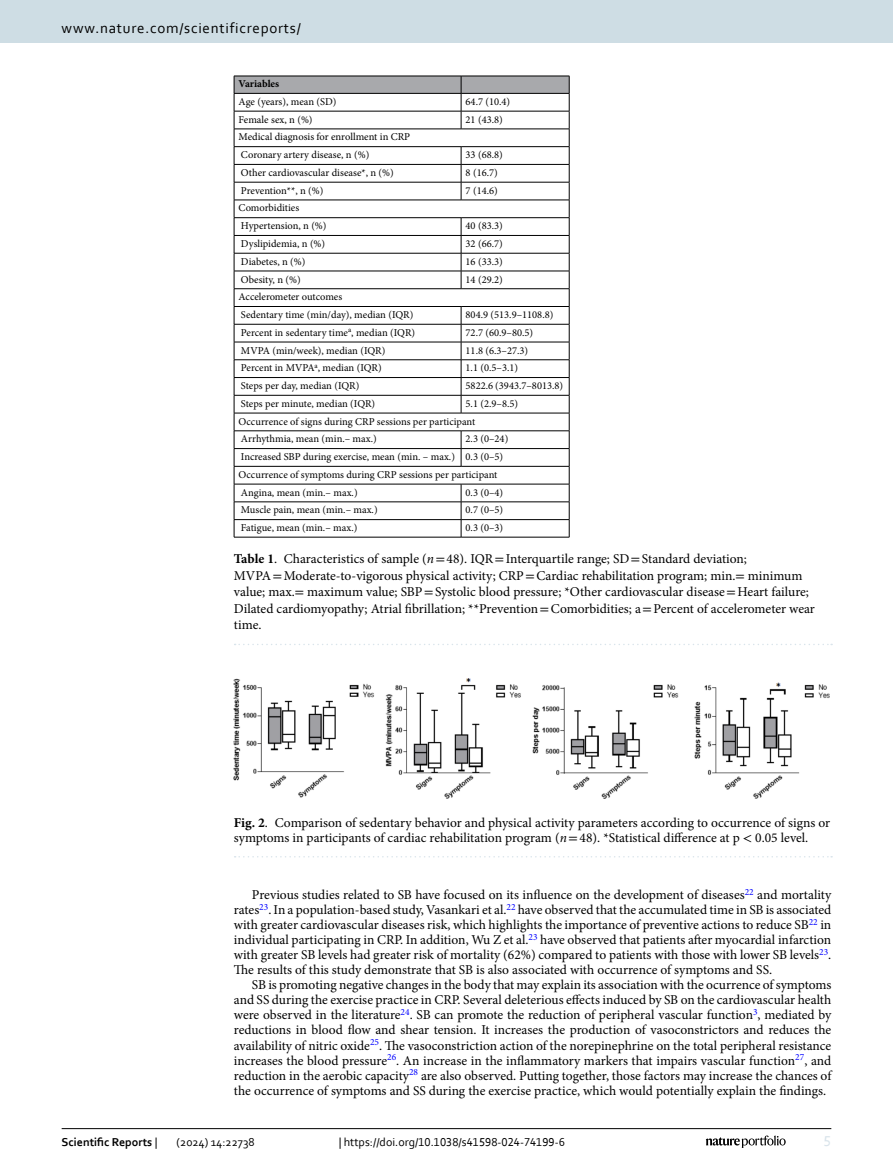
<style>
.page{position:relative;width:893px;height:1174px;background:#fff}
.page>*{position:absolute;margin:0;border:0;box-sizing:border-box;transform-origin:0 0}
.t1{font:15px "Corbel";letter-spacing:.05em;color:#000}
.t2{font:15px "Corbel";color:#d9e4eb}
.Body_Text_Indent{font:13.5px/15px "Minion Pro";color:#000;text-align:justify}
.Table_Caption{font:13.5px/16.5px "Minion Pro";color:#000}
.Figure_Caption{font:13.5px/15px "Minion Pro";color:#000}
.t3{font:12px "Corbel";color:#000}
.t4{font:700 12px "Corbel";color:#000}
.Table_Body{font:10.5px "Minion Pro";color:#000}
.Table_Head{font:700 10.5px "Minion Pro";color:#000}
.s1{font-weight:700}
.s2{font-style:italic}
.s3{font-family:"STIX"}
.s4{font-weight:400}
</style>
<div class="page">
<img style="left:234px;top:679px;width:595px;height:119px">
<svg style="left:235px;top:856px;width:597px;height:1px"></svg>
<svg style="left:234px;top:76px;width:336px;height:461px"></svg>
<hr style="left:461px;top:537px;width:108px;height:1px;background:#000">
<hr style="left:234px;top:537px;width:227px;height:1px;background:#000">
<svg style="left:235px;top:643px;width:597px;height:2px"></svg>
<hr style="left:62px;top:1128px;width:769px;height:1px;background:#000">
<svg style="left:706px;top:1135px;width:80px;height:12px"></svg>
<div style="left:0;top:0;width:893px;height:43px;background:#cedde4"></div>
<p class="t1" style="left:62px;top:18px;width:241px">www.nature.com/scientificreports/</p>
<p class="Table_Head" style="left:239px;top:77px;width:42px">Variables</p>
<p class="Table_Body" style="left:239px;top:95px;width:99px">Age (years), mean (SD)</p>
<p class="Table_Body" style="left:466px;top:95px;width:46px">64.7 (10.4)</p>
<p class="Table_Body" style="left:239px;top:112px;width:76px">Female sex, n (%)</p>
<p class="Table_Body" style="left:466px;top:112px;width:39px">21 (43.8)</p>
<p class="Table_Body" style="left:239px;top:130px;width:173px">Medical diagnosis for enrollment in CRP</p>
<p class="Table_Body" style="left:241px;top:148px;width:130px">Coronary artery disease, n (%)</p>
<p class="Table_Body" style="left:466px;top:148px;width:39px">33 (68.8)</p>
<p class="Table_Body" style="left:241px;top:166px;width:154px">Other cardiovascular disease*, n (%)</p>
<p class="Table_Body" style="left:466px;top:166px;width:34px">8 (16.7)</p>
<p class="Table_Body" style="left:241px;top:183px;width:84px">Prevention**, n (%)</p>
<p class="Table_Body" style="left:466px;top:183px;width:34px">7 (14.6)</p>
<p class="Table_Body" style="left:239px;top:201px;width:62px">Comorbidities</p>
<p class="Table_Body" style="left:241px;top:219px;width:87px">Hypertension, n (%)</p>
<p class="Table_Body" style="left:466px;top:219px;width:39px">40 (83.3)</p>
<p class="Table_Body" style="left:241px;top:237px;width:86px">Dyslipidemia, n (%)</p>
<p class="Table_Body" style="left:466px;top:237px;width:39px">32 (66.7)</p>
<p class="Table_Body" style="left:241px;top:254px;width:66px">Diabetes, n (%)</p>
<p class="Table_Body" style="left:466px;top:254px;width:39px">16 (33.3)</p>
<p class="Table_Body" style="left:241px;top:272px;width:61px">Obesity, n (%)</p>
<p class="Table_Body" style="left:466px;top:272px;width:39px">14 (29.2)</p>
<p class="Table_Body" style="left:239px;top:290px;width:105px">Accelerometer outcomes</p>
<p class="Table_Body" style="left:241px;top:308px;width:174px">Sedentary time (min/day), median (IQR)</p>
<p class="Table_Body" style="left:466px;top:308px;width:89px">804.9 (513.9–1108.8)</p>
<p class="Table_Body" style="left:241px;top:325px;width:176px">Percent in sedentary time<sup>a</sup>, median (IQR)</p>
<p class="Table_Body" style="left:466px;top:325px;width:69px">72.7 (60.9–80.5)</p>
<p class="Table_Body" style="left:241px;top:343px;width:146px">MVPA (min/week), median (IQR)</p>
<p class="Table_Body" style="left:466px;top:343px;width:64px">11.8 (6.3–27.3)</p>
<p class="Table_Body" style="left:241px;top:361px;width:142px">Percent in MVPA<sup>a</sup>, median (IQR)</p>
<p class="Table_Body" style="left:466px;top:361px;width:54px">1.1 (0.5–3.1)</p>
<p class="Table_Body" style="left:241px;top:379px;width:120px">Steps per day, median (IQR)</p>
<p class="Table_Body" style="left:466px;top:379px;width:99px">5822.6 (3943.7–8013.8)</p>
<p class="Table_Body" style="left:241px;top:396px;width:136px">Steps per minute, median (IQR)</p>
<p class="Table_Body" style="left:466px;top:396px;width:54px">5.1 (2.9–8.5)</p>
<p class="Table_Body" style="left:239px;top:414px;width:238px">Occurrence of signs during CRP sessions per participant</p>
<p class="Table_Body" style="left:241px;top:432px;width:137px">Arrhythmia, mean (min.– max.)</p>
<p class="Table_Body" style="left:466px;top:432px;width:44px">2.3 (0–24)</p>
<p class="Table_Body" style="left:241px;top:450px;width:215px">Increased SBP during exercise, mean (min. – max.)</p>
<p class="Table_Body" style="left:466px;top:450px;width:39px">0.3 (0–5)</p>
<p class="Table_Body" style="left:239px;top:467px;width:260px">Occurrence of symptoms during CRP sessions per participant</p>
<p class="Table_Body" style="left:241px;top:485px;width:118px">Angina, mean (min.– max.)</p>
<p class="Table_Body" style="left:466px;top:485px;width:39px">0.3 (0–4)</p>
<p class="Table_Body" style="left:241px;top:503px;width:138px">Muscle pain, mean (min.– max.)</p>
<p class="Table_Body" style="left:466px;top:503px;width:39px">0.7 (0–5)</p>
<p class="Table_Body" style="left:241px;top:520px;width:118px">Fatigue, mean (min.– max.)</p>
<p class="Table_Body" style="left:466px;top:520px;width:39px">0.3 (0–3)</p>
<p class="Table_Caption" style="left:234px;top:551px;width:583px"><span class="s1">Table 1</span>. Characteristics of sample (<span class="s2">n</span><span class="s3">=</span>48). IQR<span class="s3">=</span>Interquartile range; SD<span class="s3">=</span>Standard deviation; MVPA<span class="s3">=</span>Moderate-to-vigorous physical activity; CRP<span class="s3">=</span>Cardiac rehabilitation program; min.<span class="s3">=</span> minimum value; max.<span class="s3">=</span> maximum value; SBP<span class="s3">=</span>Systolic blood pressure; *Other cardiovascular disease<span class="s3">=</span>Heart failure; Dilated cardiomyopathy; Atrial fibrillation; **Prevention<span class="s3">=</span>Comorbidities; a<span class="s3">=</span>Percent of accelerometer wear time.</p>
<p class="Figure_Caption" style="left:234px;top:814px;width:598px"><span class="s1">Fig. 2</span>. Comparison of sedentary behavior and physical activity parameters according to occurrence of signs or symptoms in participants of cardiac rehabilitation program (<span class="s2">n</span><span class="s3">=</span>48). *Statistical difference at p <span class="s3">&lt;</span> 0.05 level.</p>
<p class="Body_Text_Indent" style="left:234px;top:887px;width:599px;text-indent:18px">Previous studies related to SB have focused on its influence on the development of diseases<sup>22</sup> and mortality rates<sup>23</sup>. In a population-based study, Vasankari et al.<sup>22</sup> have observed that the accumulated time in SB is associated with greater cardiovascular diseases risk, which highlights the importance of preventive actions to reduce SB<sup>22</sup> in individual participating in CRP. In addition, Wu Z et al.<sup>23</sup> have observed that patients after myocardial infarction with greater SB levels had greater risk of mortality (62%) compared to patients with those with lower SB levels<sup>23</sup>.<br>The results of this study demonstrate that SB is also associated with occurrence of symptoms and SS.</p>
<p class="Body_Text_Indent" style="left:234px;top:977px;width:599px;text-indent:18px">SB is promoting negative changes in the body that may explain its association with the ocurrence of symptoms and SS during the exercise practice in CRP. Several deleterious effects induced by SB on the cardiovascular health were observed in the literature<sup>24</sup>. SB can promote the reduction of peripheral vascular function<sup>3</sup>, mediated by reductions in blood flow and shear tension. It increases the production of vasoconstrictors and reduces the availability of nitric oxide<sup>25</sup>. The vasoconstriction action of the norepinephrine on the total peripheral resistance increases the blood pressure<sup>26</sup>. An increase in the inflammatory markers that impairs vascular function<sup>27</sup>, and reduction in the aerobic capacity<sup>28</sup> are also observed. Putting together, those factors may increase the chances of the occurrence of symptoms and SS during the exercise practice, which would potentially explain the findings.</p>
<p class="t4" style="left:62px;top:1134px;width:97px">Scientific Reports <span class="s4">|</span></p>
<p class="t3" style="left:177px;top:1134px;width:79px">(2024) 14:22738</p>
<p class="t3" style="left:339px;top:1134px;width:228px">| https://doi.org/10.1038/s41598-024-74199-6</p>
<p class="t2" style="left:824px;top:1132px;width:9px">5</p>
</div>
